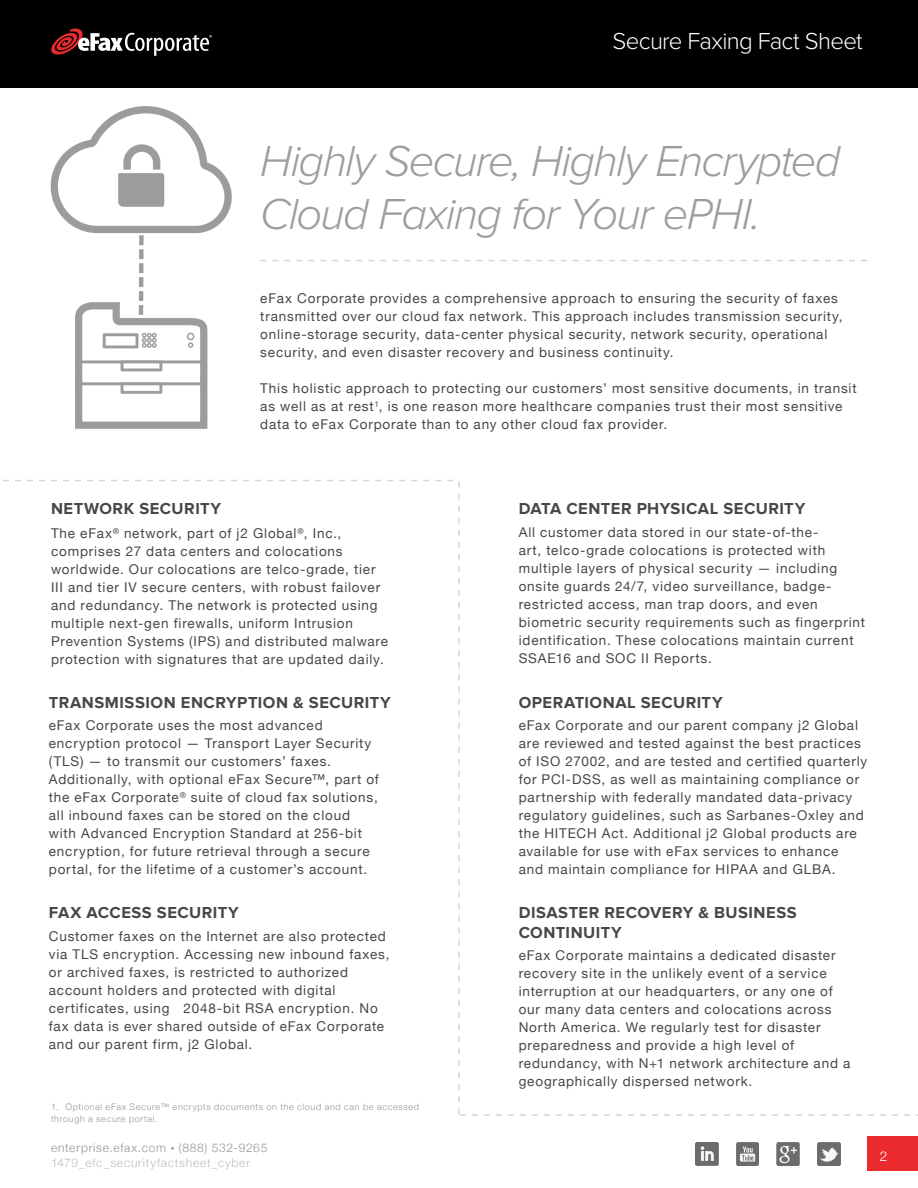
<style>
.page{position:relative;width:918px;height:1188px;background:#fff}
.page>*{position:absolute;margin:0;border:0;box-sizing:border-box;transform-origin:0 0}
.t1{font:italic 300 45px/52.5px "Proxima Nova";letter-spacing:-.035em;color:#9c9d9c}
.t2{font:300 24px "Proxima Nova";letter-spacing:-.03em;color:#fff}
.t3{font:700 16.5px/19.5px "Proxima Nova";letter-spacing:.03em;color:#464747}
.t4{font:13.5px/18px "Helvetica Neue";letter-spacing:.06em;color:#464747}
.t5{font:300 13.5px "Helvetica Neue";color:#fff}
.t6{font:300 12px/15px "Helvetica Neue";letter-spacing:.065em;color:#939598}
.t7{font:300 9px/12px "Helvetica Neue";letter-spacing:.075em;color:#939598}
.s1{font-size:7.5px}
.s2{color:#bcbdc0}
</style>
<div class="page">
<div style="left:0;top:0;width:918px;height:87px;background:#000"></div>
<svg style="left:51px;top:29px;width:161px;height:27px"></svg>
<div style="left:867px;top:1137px;width:51px;height:34px;background:#eb2a2f"></div>
<img style="left:50px;top:106px;width:182px;height:323px">
<svg style="left:260px;top:260px;width:607px;height:1px"></svg>
<img style="left:695px;top:1143px;width:23px;height:22px">
<img style="left:736px;top:1143px;width:23px;height:22px">
<img style="left:777px;top:1143px;width:23px;height:22px">
<img style="left:818px;top:1143px;width:23px;height:22px">
<h2 class="t2" style="left:613px;top:27px;width:252px">Secure Faxing Fact Sheet</h2>
<h1 class="t1" style="left:260px;top:136px;width:582px">Highly Secure, Highly Encrypted<br>Cloud Faxing for Your ePHI.</h1>
<p class="t4" style="left:260px;top:290px;width:584px">eFax Corporate provides a comprehensive approach to ensuring the security of faxes transmitted over our cloud fax network. This approach includes transmission security, online-storage security, data-center physical security, network security, operational security, and even disaster recovery and business continuity.</p>
<p class="t4" style="left:260px;top:380px;width:598px">This holistic approach to protecting our customers’ most sensitive documents, in transit as well as at rest<sup>1</sup>, is one reason more healthcare companies trust their most sensitive data to eFax Corporate than to any other cloud fax provider.</p>
<p class="t3" style="left:51px;top:500px;width:172px">NETWORK SECURITY</p>
<p class="t4" style="left:51px;top:525px;width:339px">The eFax<sup>®</sup> network, part of j2 Global<sup>®</sup>, Inc., comprises 27 data centers and colocations worldwide. Our colocations are telco-grade, tier III and tier IV secure centers, with robust failover and redundancy. The network is protected using multiple next-gen firewalls, uniform Intrusion Prevention Systems (IPS) and distributed malware protection with signatures that are updated daily.</p>
<p class="t3" style="left:49px;top:694px;width:343px">TRANSMISSION ENCRYPTION &amp; SECURITY</p>
<p class="t4" style="left:49px;top:717px;width:332px">eFax Corporate uses the most advanced encryption protocol — Transport Layer Security (TLS) — to transmit our customers’ faxes.<br>Additionally, with optional eFax Secure™, part of the eFax Corporate<sup>®</sup> suite of cloud fax solutions, all inbound faxes can be stored on the cloud with Advanced Encryption Standard at 256-bit encryption, for future retrieval through a secure portal, for the lifetime of a customer’s account.</p>
<p class="t3" style="left:49px;top:904px;width:192px">FAX ACCESS SECURITY</p>
<p class="t4" style="left:49px;top:928px;width:342px">Customer faxes on the Internet are also protected via TLS encryption. Accessing new inbound faxes, or archived faxes, is restricted to authorized account holders and protected with digital certificates, using 2048-bit RSA encryption. No fax data is ever shared outside of eFax Corporate and our parent firm, j2 Global.</p>
<p class="t7" style="left:51px;top:1100px;width:370px">1. Optional eFax Secure™ encrypts documents on the cloud and can be accessed through a secure portal.</p>
<p class="t3" style="left:519px;top:500px;width:288px">DATA CENTER PHYSICAL SECURITY</p>
<p class="t4" style="left:519px;top:524px;width:348px">All customer data stored in our state-of-the-<br>art, telco-grade colocations is protected with multiple layers of physical security — including onsite guards 24/7, video surveillance, badge&shy;restricted access, man trap doors, and even biometric security requirements such as fingerprint identification. These colocations maintain current SSAE16 and SOC II Reports.</p>
<p class="t3" style="left:519px;top:693px;width:206px">OPERATIONAL SECURITY</p>
<p class="t4" style="left:519px;top:717px;width:350px">eFax Corporate and our parent company j2 Global are reviewed and tested against the best practices of ISO 27002, and are tested and certified quarterly for PCI-DSS, as well as maintaining compliance or partnership with federally mandated data-privacy regulatory guidelines, such as Sarbanes-Oxley and the HITECH Act. Additional j2 Global products are available for use with eFax services to enhance<br>and maintain compliance for HIPAA and GLBA.</p>
<p class="t3" style="left:519px;top:904px;width:280px">DISASTER RECOVERY &amp; BUSINESS<br>CONTINUITY</p>
<p class="t4" style="left:519px;top:947px;width:333px">eFax Corporate maintains a dedicated disaster recovery site in the unlikely event of a service interruption at our headquarters, or any one of our many data centers and colocations across North America. We regularly test for disaster preparedness and provide a high level of redundancy, with N+1 network architecture and a geographically dispersed network.</p>
<p class="t6" style="left:51px;top:1140px;width:218px">enterprise.efax.com <span class="s1">•</span> (888) 532-9265<br><span class="s2">1479_efc_securityfactsheet_cyber</span></p>
<p class="t5" style="left:880px;top:1145px;width:9px">2</p>
</div>
